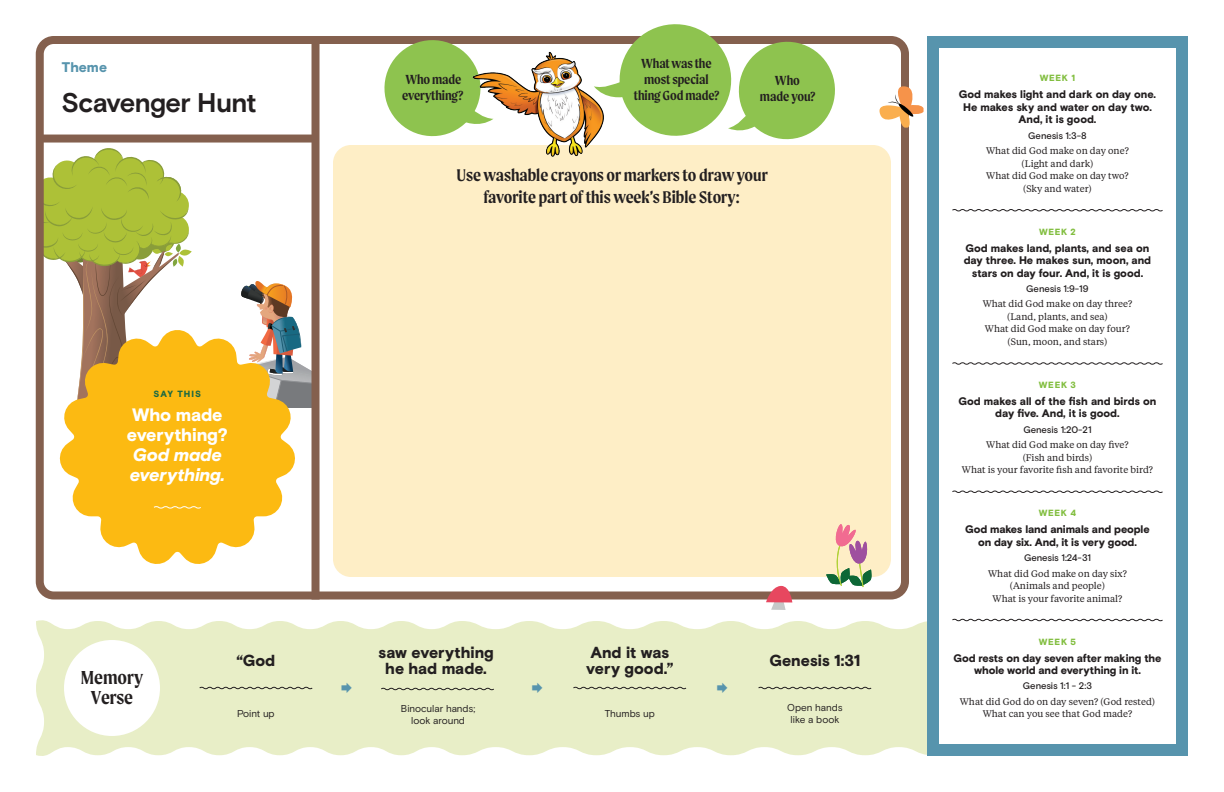
<style>
.page{position:relative;width:1224px;height:792px;background:#fff}
.page>*{position:absolute;margin:0;border:0;box-sizing:border-box;transform-origin:0 0}
.t1{font:700 27px "Basis Grotesque";letter-spacing:-.025em;color:#231f20}
.t2{font:600 20px/20px "Moret";color:#231f20;text-align:center}
.t3{font:600 18px/21.6px "Moret";color:#231f20;text-align:center}
.t4{font:900 18px/20px "Basis Grotesque";letter-spacing:-.01em;color:#fff}
.t5{font:italic 900 18px/20px "Basis Grotesque";letter-spacing:-.01em;color:#fff}
.t6{font:900 16px/16px "Basis Grotesque";color:#231f20}
.t7{font:600 14px/16px "Moret";letter-spacing:-.005em;color:#231f20;text-align:center}
.t8{font:900 14px "Basis Grotesque";color:#5794ad}
.t9{font:900 11px/12.5px "Basis Grotesque";letter-spacing:-.01em;color:#231f20;text-align:center}
.t10{font:10px/12px "Basis Grotesque";letter-spacing:-.005em;color:#231f20;text-align:center}
.t11{font:9.5px/12.5px "Tiempos Text";color:#231f20;text-align:center}
.t12{font:500 9.5px "Basis Grotesque";letter-spacing:-.005em;color:#231f20}
.t13{font:900 9px "Basis Grotesque";letter-spacing:.08em;color:#82be40}
.t14{font:900 9px "Basis Grotesque";letter-spacing:.115em;color:#1b6943}
</style>
<div class="page">
<svg style="left:45px;top:147px;width:267px;height:261px"></svg>
<div style="left:36px;top:36px;width:873px;height:564px;border:8px solid #84604e;border-radius:14px"></div>
<svg style="left:56px;top:327px;width:243px;height:237px;fill:#fcba12"></svg>
<svg style="left:153px;top:506px;width:48px;height:3px"></svg>
<div style="left:312px;top:36px;width:8px;height:564px;background:#84604e"></div>
<div style="left:38px;top:135px;width:281px;height:8px;background:#84604e"></div>
<div style="left:333px;top:145px;width:558px;height:432px;background:#feeec6;border-radius:18px"></div>
<svg style="left:379px;top:36px;width:91px;height:101px"></svg>
<svg style="left:613px;top:24px;width:227px;height:116px"></svg>
<img style="left:470px;top:36px;width:143px;height:121px">
<svg style="left:36px;top:620px;width:891px;height:136px;fill:#e8eec7"></svg>
<div style="left:64px;top:640px;width:96px;height:96px;background:#fff;border-radius:50%"></div>
<svg style="left:199px;top:686px;width:114px;height:4px"></svg>
<svg style="left:573px;top:686px;width:114px;height:4px"></svg>
<svg style="left:758px;top:686px;width:114px;height:4px"></svg>
<svg style="left:381px;top:687px;width:114px;height:4px"></svg>
<svg style="left:952px;top:209px;width:211px;height:3px"></svg>
<svg style="left:952px;top:362px;width:211px;height:3px"></svg>
<svg style="left:952px;top:490px;width:211px;height:3px"></svg>
<svg style="left:952px;top:618px;width:211px;height:4px"></svg>
<div style="left:927px;top:36px;width:261px;height:720px;border:12px solid #5794ad"></div>
<svg style="left:766px;top:586px;width:26px;height:24px"></svg>
<svg style="left:826px;top:524px;width:46px;height:63px"></svg>
<svg style="left:879px;top:86px;width:45px;height:42px"></svg>
<svg style="left:342px;top:683px;width:10px;height:10px"></svg>
<svg style="left:532px;top:683px;width:10px;height:10px"></svg>
<svg style="left:717px;top:683px;width:11px;height:10px"></svg>
<h3 class="t8" style="left:62px;top:58px;width:47px">Theme</h3>
<h1 class="t1" style="left:62px;top:87px;width:197px">Scavenger Hunt</h1>
<p class="t14" style="left:154px;top:389px;width:49px">SAY THIS</p>
<h3 class="t4" style="left:127px;top:406px;width:102px">Who made everything?</h3>
<h3 class="t5" style="left:130px;top:446px;width:96px">God made everything.</h3>
<h2 class="t2" style="left:81px;top:667px;width:64px">Memory<br>Verse</h2>
<h3 class="t6" style="left:236px;top:654px;width:40px">“God</h3>
<p class="t10" style="left:237px;top:708px;width:39px">Point up</p>
<h3 class="t7" style="left:634px;top:55px;width:87px">What was the most special thing God made?</h3>
<h3 class="t7" style="left:402px;top:71px;width:63px;text-align:left">Who made everything?</h3>
<h3 class="t7" style="left:760px;top:73px;width:57px">Who made you?</h3>
<h3 class="t3" style="left:456px;top:164px;width:313px">Use washable crayons or markers to draw your favorite part of this week’s Bible Story:</h3>
<h3 class="t6" style="left:378px;top:646px;width:117px;text-align:center">saw everything he had made.</h3>
<p class="t10" style="left:401px;top:703px;width:76px">Binocular hands; look around</p>
<h3 class="t6" style="left:586px;top:646px;width:89px">And it was very good.”</h3>
<p class="t10" style="left:605px;top:708px;width:52px">Thumbs up</p>
<h3 class="t6" style="left:770px;top:654px;width:92px">Genesis 1:31</h3>
<p class="t10" style="left:787px;top:702px;width:57px">Open hands like a book</p>
<p class="t13" style="left:1040px;top:73px;width:37px">WEEK 1</p>
<p class="t9" style="left:959px;top:89px;width:199px">God makes light and dark on day one.<br>He makes sky and water on day two.<br>And, it is good.</p>
<p class="t12" style="left:1028px;top:130px;width:60px">Genesis 1:3-8</p>
<p class="t11" style="left:986px;top:144px;width:144px">What did God make on day one? (Light and dark)<br>What did God make on day two? (Sky and water)</p>
<p class="t13" style="left:1039px;top:226px;width:38px">WEEK 2</p>
<p class="t9" style="left:964px;top:242px;width:189px">God makes land, plants, and sea on day three. He makes sun, moon, and stars on day four. And, it is good.</p>
<p class="t12" style="left:1026px;top:283px;width:64px">Genesis 1:9-19</p>
<p class="t11" style="left:983px;top:297px;width:151px">What did God make on day three? (Land, plants, and sea)<br>What did God make on day four? (Sun, moon, and stars)</p>
<p class="t13" style="left:1039px;top:380px;width:39px">WEEK 3</p>
<p class="t9" style="left:959px;top:396px;width:199px">God makes all of the fish and birds on day five. And, it is good.</p>
<p class="t12" style="left:1023px;top:424px;width:70px">Genesis 1:20-21</p>
<p class="t11" style="left:962px;top:438px;width:193px">What did God make on day five?<br>(Fish and birds)<br>What is your favorite fish and favorite bird?</p>
<p class="t13" style="left:1039px;top:508px;width:39px">WEEK 4</p>
<p class="t9" style="left:965px;top:524px;width:186px">God makes land animals and people on day six. And, it is very good.</p>
<p class="t12" style="left:1024px;top:552px;width:68px">Genesis 1:24-31</p>
<p class="t11" style="left:988px;top:566px;width:140px">What did God make on day six? (Animals and people)<br>What is your favorite animal?</p>
<p class="t13" style="left:1039px;top:636px;width:39px">WEEK 5</p>
<p class="t9" style="left:954px;top:652px;width:209px">God rests on day seven after making the whole world and everything in it.</p>
<p class="t12" style="left:1023px;top:681px;width:71px">Genesis 1:1 - 2:3</p>
<p class="t11" style="left:960px;top:695px;width:197px">What did God do on day seven? (God rested)<br>What can you see that God made?</p>
</div>
